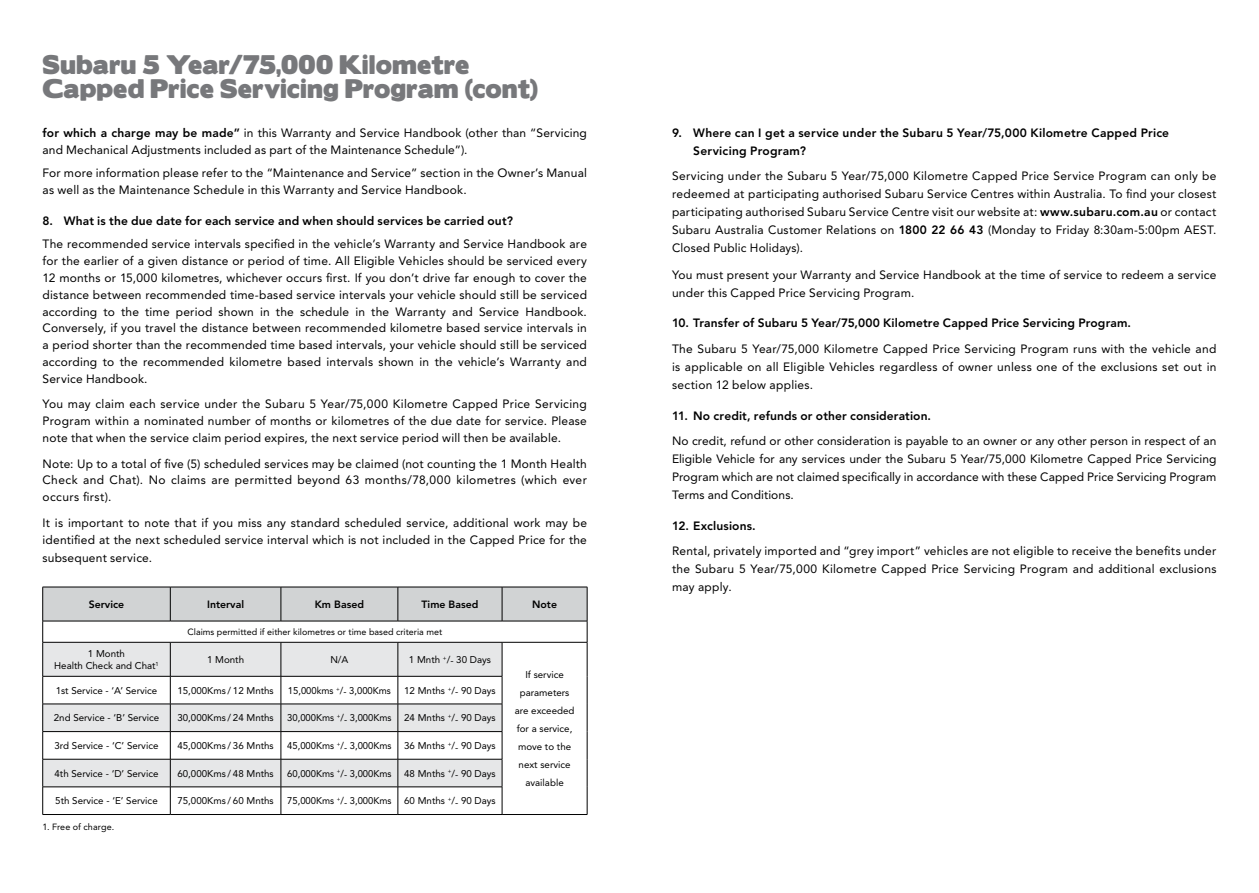
<style>
.page{position:relative;width:1259px;height:893px;background:#fff}
.page>*{position:absolute;margin:0;border:0;box-sizing:border-box;transform-origin:0 0}
.t1{font:24px/24px "Boris Black Bloxx";letter-spacing:.01em;color:#77787b}
.t2{font:12px/16.8px "Avenir LT Std";letter-spacing:.015em;color:#000;text-align:justify}
.t3{font:800 12px/18px "Avenir LT Std";letter-spacing:.01em;color:#000}
.t4{font:800 10.5px "Avenir LT Std";color:#000}
.t5{font:9.75px/18px "Avenir LT Std";color:#000;text-align:center}
.t6{font:9px "Avenir LT Std";color:#000}
.s1{font-weight:800}
</style>
<div class="page">
<svg style="left:43px;top:643px;width:544px;height:171px"></svg>
<svg style="left:42px;top:587px;width:546px;height:55px"></svg>
<hr style="left:43px;top:642px;width:127px;height:1px;background:#000">
<hr style="left:42px;top:642px;width:1px;height:34px;background:#000">
<hr style="left:170px;top:642px;width:111px;height:1px;background:#000">
<hr style="left:170px;top:642px;width:1px;height:34px;background:#000">
<hr style="left:281px;top:642px;width:117px;height:1px;background:#000">
<hr style="left:281px;top:642px;width:1px;height:34px;background:#000">
<hr style="left:398px;top:642px;width:104px;height:1px;background:#000">
<hr style="left:397px;top:642px;width:1px;height:34px;background:#000">
<hr style="left:502px;top:642px;width:85px;height:1px;background:#000">
<hr style="left:502px;top:642px;width:1px;height:34px;background:#000">
<hr style="left:587px;top:642px;width:1px;height:34px;background:#000">
<hr style="left:43px;top:676px;width:127px;height:1px;background:#000">
<hr style="left:170px;top:676px;width:111px;height:1px;background:#000">
<hr style="left:281px;top:676px;width:117px;height:1px;background:#000">
<hr style="left:398px;top:676px;width:104px;height:1px;background:#000">
<hr style="left:43px;top:704px;width:127px;height:1px;background:#000">
<hr style="left:170px;top:704px;width:111px;height:1px;background:#000">
<hr style="left:281px;top:704px;width:117px;height:1px;background:#000">
<hr style="left:398px;top:704px;width:104px;height:1px;background:#000">
<hr style="left:43px;top:731px;width:127px;height:1px;background:#000">
<hr style="left:170px;top:731px;width:111px;height:1px;background:#000">
<hr style="left:281px;top:731px;width:117px;height:1px;background:#000">
<hr style="left:398px;top:731px;width:104px;height:1px;background:#000">
<hr style="left:43px;top:759px;width:127px;height:1px;background:#000">
<hr style="left:170px;top:759px;width:111px;height:1px;background:#000">
<hr style="left:281px;top:759px;width:117px;height:1px;background:#000">
<hr style="left:398px;top:759px;width:104px;height:1px;background:#000">
<hr style="left:43px;top:787px;width:127px;height:1px;background:#000">
<svg style="left:42px;top:676px;width:1px;height:138px"></svg>
<hr style="left:170px;top:787px;width:111px;height:1px;background:#000">
<svg style="left:170px;top:676px;width:1px;height:138px"></svg>
<hr style="left:281px;top:787px;width:117px;height:1px;background:#000">
<svg style="left:281px;top:676px;width:1px;height:138px"></svg>
<hr style="left:398px;top:787px;width:104px;height:1px;background:#000">
<svg style="left:397px;top:676px;width:1px;height:138px"></svg>
<svg style="left:502px;top:676px;width:1px;height:138px"></svg>
<svg style="left:587px;top:676px;width:1px;height:138px"></svg>
<hr style="left:43px;top:814px;width:127px;height:1px;background:#000">
<hr style="left:170px;top:814px;width:111px;height:1px;background:#000">
<hr style="left:281px;top:814px;width:117px;height:1px;background:#000">
<hr style="left:398px;top:814px;width:104px;height:1px;background:#000">
<hr style="left:502px;top:814px;width:85px;height:1px;background:#000">
<h1 class="t1" style="left:43px;top:54px;width:497px">Subaru 5 Year/75,000 Kilometre<br>Capped Price Servicing Program (cont)</h1>
<p class="t2" style="left:43px;top:124px;width:546px"><span class="s1">for which a charge may be made”</span> in this Warranty and Service Handbook (other than “Servicing and Mechanical Adjustments included as part of the Maintenance Schedule”).</p>
<p class="t2" style="left:43px;top:164px;width:546px;line-height:17.2px">For more information please refer to the “Maintenance and Service” section in the Owner’s Manual as well as the Maintenance Schedule in this Warranty and Service Handbook.</p>
<p class="t3" style="left:43px;top:212px;width:472px">8. What is the due date for each service and when should services be carried out?</p>
<p class="t2" style="left:43px;top:236px;width:546px">The recommended service intervals specified in the vehicle’s Warranty and Service Handbook are for the earlier of a given distance or period of time. All Eligible Vehicles should be serviced every 12 months or 15,000 kilometres, whichever occurs first. If you don’t drive far enough to cover the distance between recommended time-based service intervals your vehicle should still be serviced according to the time period shown in the schedule in the Warranty and Service Handbook.<br>Conversely, if you travel the distance between recommended kilometre based service intervals in a period shorter than the recommended time based intervals, your vehicle should still be serviced according to the recommended kilometre based intervals shown in the vehicle’s Warranty and Service Handbook.</p>
<p class="t2" style="left:43px;top:396px;width:546px">You may claim each service under the Subaru 5 Year/75,000 Kilometre Capped Price Servicing Program within a nominated number of months or kilometres of the due date for service. Please note that when the service claim period expires, the next service period will then be available.</p>
<p class="t2" style="left:43px;top:455px;width:546px">Note: Up to a total of five (5) scheduled services may be claimed (not counting the 1 Month Health Check and Chat). No claims are permitted beyond 63 months/78,000 kilometres (which ever occurs first).</p>
<p class="t2" style="left:43px;top:514px;width:546px">It is important to note that if you miss any standard scheduled service, additional work may be identified at the next scheduled service interval which is not included in the Capped Price for the</p>
<p class="t2" style="left:43px;top:549px;width:111px">subsequent service.</p>
<p class="t4" style="left:89px;top:598px;width:37px">Service</p>
<p class="t4" style="left:207px;top:598px;width:38px">Interval</p>
<p class="t4" style="left:315px;top:598px;width:51px">Km Based</p>
<p class="t4" style="left:421px;top:598px;width:58px">Time Based</p>
<p class="t4" style="left:532px;top:598px;width:26px">Note</p>
<p class="t6" style="left:187px;top:627px;width:256px">Claims permitted if either kilometres or time based criteria met</p>
<p class="t5" style="left:54px;top:648px;width:106px;line-height:11.7px">1 Month<br>Health Check and Chat<sup>1</sup></p>
<p class="t5" style="left:207px;top:651px;width:39px">1 Month</p>
<p class="t5" style="left:330px;top:651px;width:20px">N/A</p>
<p class="t5" style="left:409px;top:651px;width:84px">1 Mnth <sup>+</sup>/- 30 Days</p>
<p class="t5" style="left:515px;top:666px;width:61px">If service parameters are exceeded for a service, move to the next service available</p>
<p class="t5" style="left:56px;top:681px;width:103px">1st Service - ‘A’ Service</p>
<p class="t5" style="left:177px;top:681px;width:98px">15,000Kms / 12 Mnths</p>
<p class="t5" style="left:288px;top:681px;width:105px">15,000kms <sup>+</sup>/- 3,000Kms</p>
<p class="t5" style="left:404px;top:681px;width:93px">12 Mnths <sup>+</sup>/- 90 Days</p>
<p class="t5" style="left:54px;top:709px;width:107px">2nd Service - ‘B’ Service</p>
<p class="t5" style="left:177px;top:709px;width:98px">30,000Kms / 24 Mnths</p>
<p class="t5" style="left:287px;top:709px;width:106px">30,000Kms <sup>+</sup>/- 3,000Kms</p>
<p class="t5" style="left:404px;top:709px;width:93px">24 Mnths <sup>+</sup>/- 90 Days</p>
<p class="t5" style="left:55px;top:737px;width:105px">3rd Service - ‘C’ Service</p>
<p class="t5" style="left:177px;top:737px;width:98px">45,000Kms / 36 Mnths</p>
<p class="t5" style="left:287px;top:737px;width:106px">45,000Kms <sup>+</sup>/- 3,000Kms</p>
<p class="t5" style="left:404px;top:737px;width:93px">36 Mnths <sup>+</sup>/- 90 Days</p>
<p class="t5" style="left:55px;top:764px;width:105px">4th Service - ‘D’ Service</p>
<p class="t5" style="left:177px;top:764px;width:98px">60,000Kms / 48 Mnths</p>
<p class="t5" style="left:287px;top:764px;width:106px">60,000Kms <sup>+</sup>/- 3,000Kms</p>
<p class="t5" style="left:404px;top:764px;width:93px">48 Mnths <sup>+</sup>/- 90 Days</p>
<p class="t5" style="left:55px;top:792px;width:104px">5th Service - ‘E’ Service</p>
<p class="t5" style="left:177px;top:792px;width:98px">75,000Kms / 60 Mnths</p>
<p class="t5" style="left:287px;top:792px;width:106px">75,000Kms <sup>+</sup>/- 3,000Kms</p>
<p class="t5" style="left:404px;top:792px;width:93px">60 Mnths <sup>+</sup>/- 90 Days</p>
<p class="t6" style="left:43px;top:821px;width:73px">1. Free of charge.</p>
<p class="t3" style="left:693px;top:123px;width:477px;text-indent:-21px">9. Where can I get a service under the Subaru 5 Year/75,000 Kilometre Capped Price<br>Servicing Program?</p>
<p class="t2" style="left:672px;top:167px;width:546px;line-height:18px">Servicing under the Subaru 5 Year/75,000 Kilometre Capped Price Service Program can only be redeemed at participating authorised Subaru Service Centres within Australia. To find your closest participating authorised Subaru Service Centre visit our website at: <span class="s1">www.subaru.com.au</span> or contact Subaru Australia Customer Relations on <span class="s1">1800 22 66 43</span> (Monday to Friday 8:30am-5:00pm AEST.<br>Closed Public Holidays).</p>
<p class="t2" style="left:672px;top:266px;width:546px;line-height:18px">You must present your Warranty and Service Handbook at the time of service to redeem a service under this Capped Price Servicing Program.</p>
<p class="t3" style="left:672px;top:314px;width:461px">10. Transfer of Subaru 5 Year/75,000 Kilometre Capped Price Servicing Program.</p>
<p class="t2" style="left:672px;top:340px;width:546px;line-height:18px">The Subaru 5 Year/75,000 Kilometre Capped Price Servicing Program runs with the vehicle and is applicable on all Eligible Vehicles regardless of owner unless one of the exclusions set out in section 12 below applies.</p>
<p class="t3" style="left:672px;top:406px;width:261px">11. No credit, refunds or other consideration.</p>
<p class="t2" style="left:672px;top:432px;width:546px;line-height:18px">No credit, refund or other consideration is payable to an owner or any other person in respect of an Eligible Vehicle for any services under the Subaru 5 Year/75,000 Kilometre Capped Price Servicing Program which are not claimed specifically in accordance with these Capped Price Servicing Program Terms and Conditions.</p>
<p class="t3" style="left:672px;top:517px;width:85px">12. Exclusions.</p>
<p class="t2" style="left:672px;top:542px;width:546px;line-height:18px">Rental, privately imported and “grey import” vehicles are not eligible to receive the benefits under the Subaru 5 Year/75,000 Kilometre Capped Price Servicing Program and additional exclusions may apply.</p>
</div>
